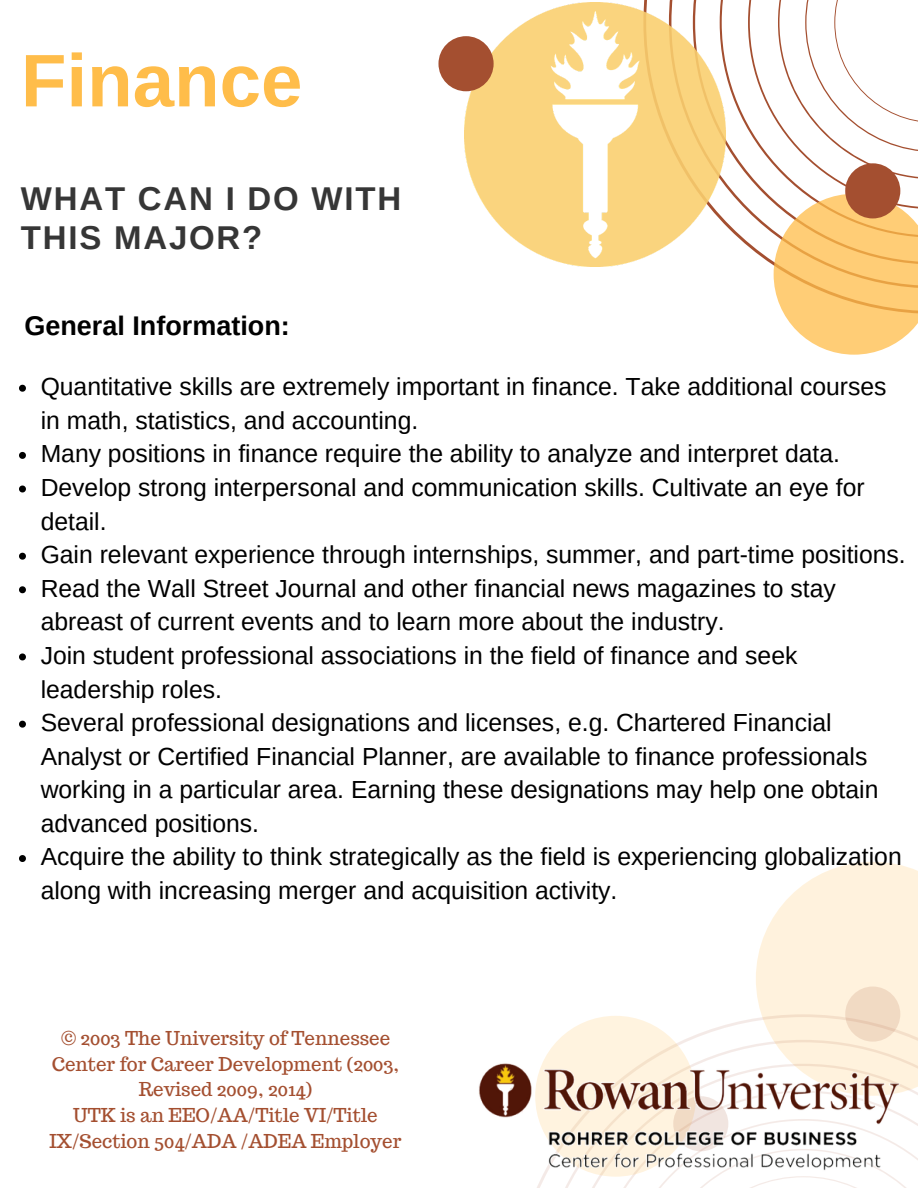
<style>
.page{position:relative;width:918px;height:1188px;background:#fff}
.page>*{position:absolute;margin:0;border:0;box-sizing:border-box;transform-origin:0 0}
.t1{font:700 74.55px "Arimo";color:#ffbd4a}
.t2{font:700 33px/38.8px "Arimo";letter-spacing:.055em;color:#363636}
.t3{font:700 27px "Arimo";color:#000}
.t4{font:24.75px/33.6px "Arimo";color:#000}
.t5{font:18.75px/25.8px "Trocchi";color:#a44f30;text-align:center}
</style>
<div class="page">
<svg style="left:669px;top:0;width:79px;height:246px"></svg>
<svg style="left:756px;top:862px;width:162px;height:152px;background:#fef3e1"></svg>
<svg style="left:566px;top:1014px;width:352px;height:26px"></svg>
<svg style="left:537px;top:1040px;width:381px;height:148px"></svg>
<div style="left:535px;top:1016px;width:161px;height:161px;background:#fff3df;border-radius:50%"></div>
<div style="left:845px;top:987px;width:55px;height:55px;background:#f1dac3;border-radius:50%"></div>
<svg style="left:748px;top:0;width:170px;height:355px"></svg>
<div style="left:845px;top:163px;width:55px;height:55px;background:#a44f30;border-radius:50%"></div>
<svg style="left:19px;top:385px;width:7px;height:7px"></svg>
<svg style="left:19px;top:452px;width:7px;height:7px"></svg>
<svg style="left:19px;top:486px;width:7px;height:6px"></svg>
<svg style="left:19px;top:553px;width:7px;height:7px"></svg>
<svg style="left:19px;top:586px;width:7px;height:7px"></svg>
<svg style="left:19px;top:653px;width:7px;height:7px"></svg>
<svg style="left:19px;top:721px;width:7px;height:7px"></svg>
<svg style="left:19px;top:855px;width:7px;height:7px"></svg>
<img style="left:465px;top:2px;width:261px;height:265px">
<div style="left:438px;top:36px;width:56px;height:55px;background:#a44f30;border-radius:50%"></div>
<img style="left:478px;top:1059px;width:423px;height:112px">
<h1 class="t1" style="left:21px;top:39px;width:283px">Finance</h1>
<h2 class="t2" style="left:21px;top:179px;width:382px">WHAT CAN I DO WITH<br>THIS MAJOR?</h2>
<p class="t3" style="left:24px;top:311px;width:267px">General Information:</p>
<p class="t4" style="left:41px;top:370px;width:867px">Quantitative skills are extremely important in finance. Take additional courses in math, statistics, and accounting.<br>Many positions in finance require the ability to analyze and interpret data.<br>Develop strong interpersonal and communication skills. Cultivate an eye for detail.<br>Gain relevant experience through internships, summer, and part-time positions.<br>Read the Wall Street Journal and other financial news magazines to stay abreast of current events and to learn more about the industry.<br>Join student professional associations in the field of finance and seek leadership roles.<br>Several professional designations and licenses, e.g. Chartered Financial Analyst or Certified Financial Planner, are available to finance professionals working in a particular area. Earning these designations may help one obtain advanced positions.<br>Acquire the ability to think strategically as the field is experiencing globalization along with increasing merger and acquisition activity.</p>
<p class="t5" style="left:50px;top:1025px;width:353px">© 2003 The University of Tennessee<br>Center for Career Development (2003,<br>Revised 2009, 2014)<br>UTK is an EEO/AA/Title VI/Title<br>IX/Section 504/ADA /ADEA Employer</p>
</div>
